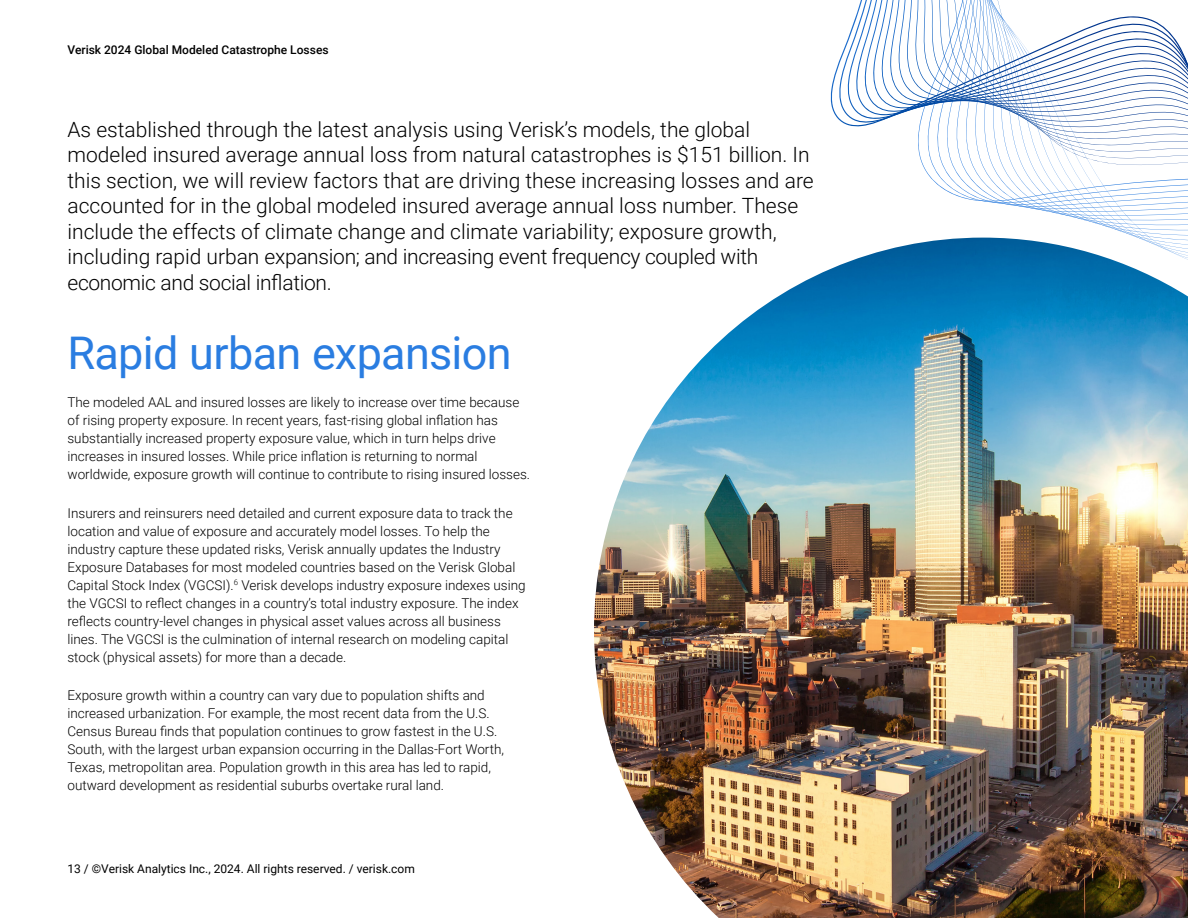
<style>
.page{position:relative;width:1188px;height:918px;background:#fff}
.page>*{position:absolute;margin:0;border:0;box-sizing:border-box;transform-origin:0 0}
.Body_Copy_Regular{font:45px "Roboto";letter-spacing:-.015em;color:#2a7de1}
.Body_Copy_Regular-2{font:300 21px/25.5px "Roboto";color:#000}
.Body_Copy_Regular-3{font:300 13.5px/18px "Roboto";color:#000}
.t1{font:12px "Roboto";color:#000}
.t2{font:500 12px "Roboto";color:#000}
</style>
<div class="page">
<img style="left:594px;top:238px;width:594px;height:680px">
<svg style="left:991px;top:240px;width:197px;height:5px"></svg>
<svg style="left:991px;top:235px;width:197px;height:5px"></svg>
<svg style="left:1088px;top:221px;width:100px;height:5px"></svg>
<svg style="left:1069px;top:216px;width:119px;height:5px"></svg>
<svg style="left:923px;top:166px;width:265px;height:37px"></svg>
<svg style="left:918px;top:128px;width:270px;height:38px"></svg>
<svg style="left:831px;top:0;width:357px;height:127px"></svg>
<p class="t2" style="left:68px;top:41px;width:263px">Verisk 2024 Global Modeled Catastrophe Losses</p>
<p class="Body_Copy_Regular-2" style="left:68px;top:116px;width:748px">As established through the latest analysis using Verisk’s models, the global modeled insured average annual loss from natural catastrophes is $151 billion. In this section, we will review factors that are driving these increasing losses and are accounted for in the global modeled insured average annual loss number. These include the effects of climate change and climate variability; exposure growth, including rapid urban expansion; and increasing event frequency coupled with economic and social inflation.</p>
<p class="Body_Copy_Regular" style="left:68px;top:322px;width:446px">Rapid urban expansion</p>
<p class="Body_Copy_Regular-3" style="left:68px;top:393px;width:464px">The modeled AAL and insured losses are likely to increase over time because of rising property exposure. In recent years, fast-rising global inflation has substantially increased property exposure value, which in turn helps drive increases in insured losses. While price inflation is returning to normal worldwide, exposure growth will continue to contribute to rising insured losses.</p>
<p class="Body_Copy_Regular-3" style="left:68px;top:503px;width:460px">Insurers and reinsurers need detailed and current exposure data to track the location and value of exposure and accurately model losses. To help the industry capture these updated risks, Verisk annually updates the Industry Exposure Databases for most modeled countries based on the Verisk Global Capital Stock Index (VGCSI).<sup>6</sup> Verisk develops industry exposure indexes using the VGCSI to reflect changes in a country’s total industry exposure. The index reflects country-level changes in physical asset values across all business lines. The VGCSI is the culmination of internal research on modeling capital stock (physical assets) for more than a decade.</p>
<p class="Body_Copy_Regular-3" style="left:68px;top:686px;width:438px">Exposure growth within a country can vary due to population shifts and increased urbanization. For example, the most recent data from the U.S.<br>Census Bureau finds that population continues to grow fastest in the U.S.<br>South, with the largest urban expansion occurring in the Dallas-Fort Worth, Texas, metropolitan area. Population growth in this area has led to rapid, outward development as residential suburbs overtake rural land.</p>
<p class="t1" style="left:68px;top:860px;width:349px">13 / ©Verisk Analytics Inc., 2024. All rights reserved. / verisk.com</p>
</div>
